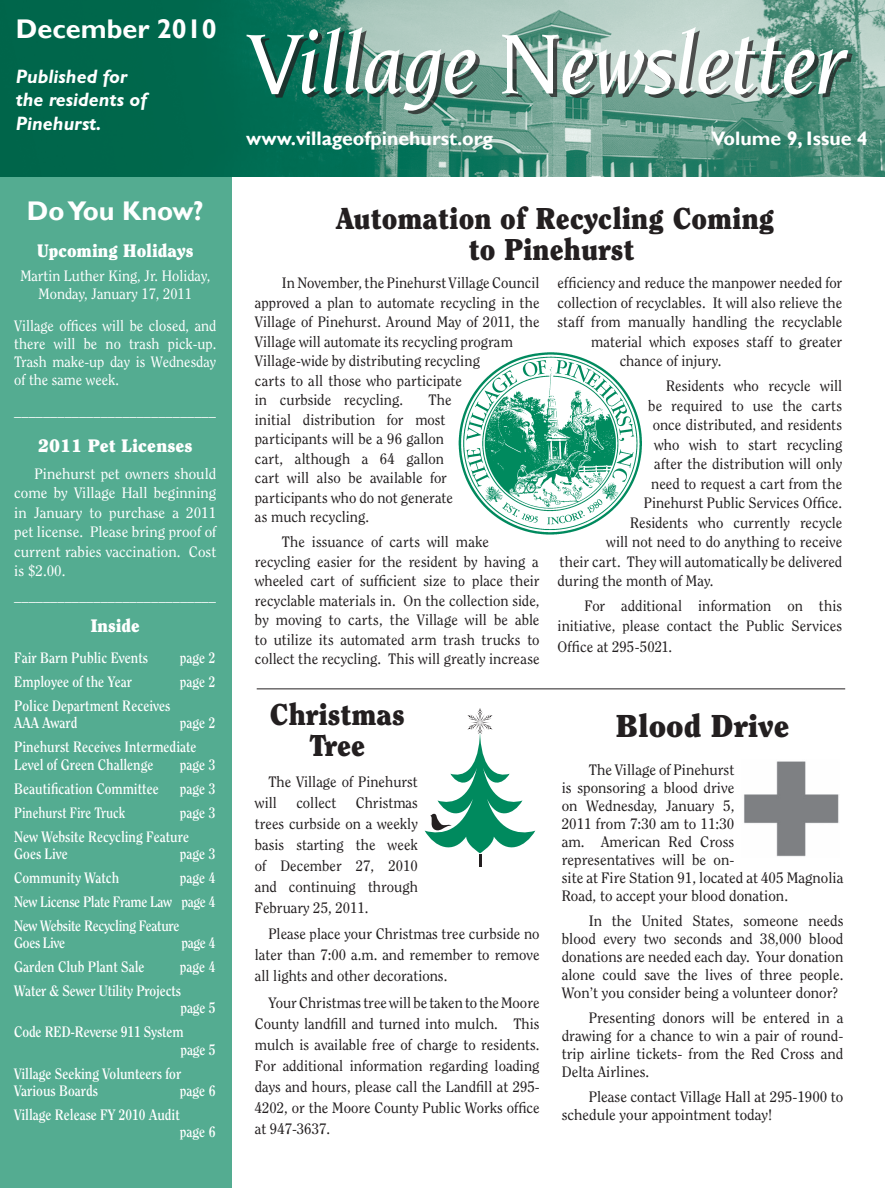
<style>
.page{position:relative;width:885px;height:1188px;background:#fff}
.page>*{position:absolute;margin:0;border:0;box-sizing:border-box;transform-origin:0 0}
.Headings{font:900 31.5px "Clearface";color:#231f20}
.Body_copy{font:900 30px/31.5px "Clearface";color:#231f20;text-align:center;scale:.94 1}
.Headings-2{font:900 30px/31.5px "Clearface";color:#231f20;text-align:center;scale:.94 1}
.t1{font:700 27px "Gill Sans";color:#fff}
.t2{font:700 19.5px "Gill Sans";color:#fff}
.t3{font:italic 700 19.5px "Gill Sans Std";color:#fff}
.Headings-3{font:900 18px "Clearface";color:#fff;scale:.96 1}
.Headings-4{font:900 18px "Clearface";color:#fff}
.Body_copy-2{font:15px/19.5px "Clearface";color:#231f20}
.t4{font:700 15px/17.2px "Clearface";color:#fff;scale:.9 1}
.Body_copy-3{font:15px/18px "Clearface";color:#fff;text-align:center;scale:.96 1}
.Body_copy-4{font:15px/19.5px "Clearface";color:#fff;text-align:justify}
.t5{font:700 15px/17.2px "Clearface";letter-spacing:-.025em;color:#fff;scale:.9 1}
.t6{font:700 15px "Clearface";color:#fff;scale:.85 1}
</style>
<div class="page">
<div style="left:0;top:160px;width:231px;height:1028px;background:#54ac91"></div>
<img style="left:0;top:0;width:884px;height:176px">
<svg style="left:251px;top:30px;width:601px;height:84px;background:#52917f"></svg>
<svg style="left:246px;top:27px;width:602px;height:84px"></svg>
<hr style="left:256px;top:688px;width:588px;height:1px;background:#231f20">
<svg style="left:424px;top:708px;width:111px;height:159px"></svg>
<img style="left:458px;top:352px;width:184px;height:183px">
<img style="left:744px;top:761px;width:94px;height:96px">
<p class="t1" style="left:16px;top:12px;width:202px">December 2010</p>
<p class="t3" style="left:16px;top:65px;width:113px">Published for</p>
<p class="t3" style="left:16px;top:88px;width:133px">the residents of</p>
<p class="t3" style="left:16px;top:112px;width:87px">Pinehurst.</p>
<p class="t1" style="left:27px;top:195px;width:178px">DoYou Know?</p>
<p class="Headings-3" style="left:37px;top:239px;width:164px">Upcoming Holidays</p>
<p class="Body_copy-3" style="left:20px;top:267px;width:199px">Martin Luther King, Jr. Holiday,<br>Monday, January 17, 2011</p>
<p class="Body_copy-3" style="left:14px;top:316px;width:212px;text-align:justify">Village offices will be closed, and there will be no trash pick-up.<br>Trash make-up day is Wednesday of the same week.</p>
<p class="Body_copy-3" style="left:14px;top:402px;width:212px">____________________________</p>
<p class="Headings-4" style="left:38px;top:435px;width:155px">2011 Pet Licenses</p>
<p class="Body_copy-4" style="left:14px;top:463px;width:203px;text-indent:20px">Pinehurst pet owners should come by Village Hall beginning in January to purchase a 2011 pet license. Please bring proof of current rabies vaccination. Cost is $2.00.</p>
<p class="Body_copy-3" style="left:14px;top:586px;width:212px">____________________________</p>
<p class="Headings-3" style="left:91px;top:615px;width:52px">Inside</p>
<p class="t4" style="left:14px;top:649px;width:150px">Fair Barn Public Events</p>
<p class="t4" style="left:180px;top:649px;width:41px">page 2</p>
<p class="t4" style="left:14px;top:673px;width:132px">Employee of the Year</p>
<p class="t4" style="left:180px;top:673px;width:41px">page 2</p>
<p class="t4" style="left:14px;top:697px;width:175px">Police Department Receives<br>AAA Award</p>
<p class="t4" style="left:180px;top:714px;width:41px">page 2</p>
<p class="t4" style="left:14px;top:738px;width:204px">Pinehurst Receives Intermediate<br>Level of Green Challenge</p>
<p class="t4" style="left:180px;top:756px;width:41px">page 3</p>
<p class="t4" style="left:14px;top:780px;width:162px">Beautification Committee</p>
<p class="t4" style="left:180px;top:780px;width:41px">page 3</p>
<p class="t6" style="left:14px;top:803px;width:132px">Pinehurst Fire Truck</p>
<p class="t4" style="left:180px;top:804px;width:41px">page 3</p>
<p class="t4" style="left:14px;top:828px;width:195px">New Website Recycling Feature<br>Goes Live</p>
<p class="t4" style="left:180px;top:845px;width:41px">page 3</p>
<p class="t4" style="left:14px;top:869px;width:118px">Community Watch</p>
<p class="t4" style="left:180px;top:869px;width:41px">page 4</p>
<p class="t5" style="left:14px;top:893px;width:225px">New License Plate Frame Law page 4</p>
<p class="t5" style="left:14px;top:917px;width:185px">New Website Recycling Feature<br>Goes Live</p>
<p class="t4" style="left:181px;top:934px;width:39px">page 4</p>
<p class="t4" style="left:14px;top:958px;width:146px">Garden Club Plant Sale</p>
<p class="t4" style="left:180px;top:958px;width:41px">page 4</p>
<p class="t4" style="left:14px;top:982px;width:187px">Water &amp; Sewer Utility Projects</p>
<p class="t4" style="left:180px;top:999px;width:40px">page 5</p>
<p class="t4" style="left:14px;top:1023px;width:190px">Code RED-Reverse 911 System</p>
<p class="t4" style="left:180px;top:1041px;width:40px">page 5</p>
<p class="t4" style="left:14px;top:1065px;width:187px">Village Seeking Volunteers for<br>Various Boards</p>
<p class="t4" style="left:180px;top:1082px;width:41px">page 6</p>
<p class="t4" style="left:14px;top:1106px;width:185px">Village Release FY 2010 Audit</p>
<p class="t4" style="left:180px;top:1123px;width:41px">page 6</p>
<p class="t2" style="left:246px;top:126px;width:248px">www.villageofpinehurst.org</p>
<p class="t2" style="left:711px;top:126px;width:158px">Volume 9, Issue 4</p>
<p class="Body_copy" style="left:336px;top:202px;width:467px">Automation of Recycling Coming to Pinehurst</p>
<p class="Body_copy-2" style="left:255px;top:273px;width:286px;text-indent:27px">In November, the Pinehurst Village Council approved a plan to automate recycling in the Village of Pinehurst. Around May of 2011, the Village will automate its recycling program Village-wide by distributing recycling<br>carts to all those who participate<br>in curbside recycling.</p>
<p class="Body_copy-2" style="left:255px;top:390px;width:199px;text-indent:173px">The initial distribution for most participants will be a 96 gallon cart, although a 64 gallon cart will also be available for participants who do not generate as much recycling.</p>
<p class="Body_copy-2" style="left:255px;top:532px;width:286px;text-indent:27px">The issuance of carts will make recycling easier for the resident by having a wheeled cart of sufficient size to place their recyclable materials in. On the collection side, by moving to carts, the Village will be able to utilize its automated arm trash trucks to collect the recycling. This will greatly increase</p>
<p class="Headings-2" style="left:270px;top:698px;width:145px">Christmas<br>Tree</p>
<p class="Body_copy-2" style="left:255px;top:771px;width:164px;line-height:21px;text-indent:14px">The Village of Pinehurst will</p>
<p class="Body_copy-2" style="left:255px;top:792px;width:164px;line-height:21px;text-align:justify;text-indent:101px">Christmas trees curbside on a weekly basis starting the week of December 27, 2010 and continuing through February 25, 2011.</p>
<p class="Body_copy-2" style="left:255px;top:923px;width:286px;line-height:21px;text-align:justify;text-indent:14px">Please place your Christmas tree curbside no later than 7:00 a.m. and remember to remove all lights and other decorations.</p>
<p class="Body_copy-2" style="left:255px;top:992px;width:286px;line-height:21px;text-align:justify;text-indent:14px">Your Christmas tree will be taken to the Moore County landfill and turned into mulch. This mulch is available free of charge to residents.<br>For additional information regarding loading days and hours, please call the Landfill at 295- 4202, or the Moore County Public Works office at 947-3637.</p>
<p class="Body_copy-2" style="left:296px;top:793px;width:41px">collect</p>
<p class="Body_copy-2" style="left:557px;top:273px;width:286px">efficiency and reduce the manpower needed for</p>
<p class="Body_copy-2" style="left:557px;top:293px;width:286px">collection of recyclables. It will also relieve the</p>
<p class="Body_copy-2" style="left:557px;top:312px;width:286px">staff from manually handling the recyclable</p>
<p class="Body_copy-2" style="left:591px;top:332px;width:252px">material which exposes staff to greater</p>
<p class="Body_copy-2" style="left:619px;top:351px;width:103px">chance of injury.</p>
<p class="Body_copy-2" style="left:666px;top:376px;width:177px">Residents who recycle will</p>
<p class="Body_copy-2" style="left:648px;top:396px;width:195px">be required to use the carts</p>
<p class="Body_copy-2" style="left:652px;top:415px;width:191px">once distributed, and residents</p>
<p class="Body_copy-2" style="left:654px;top:435px;width:189px">who wish to start recycling</p>
<p class="Body_copy-2" style="left:654px;top:454px;width:189px">after the distribution will only</p>
<p class="Body_copy-2" style="left:651px;top:474px;width:192px">need to request a cart from the</p>
<p class="Body_copy-2" style="left:643px;top:493px;width:200px">Pinehurst Public Services Office.</p>
<p class="Body_copy-2" style="left:630px;top:513px;width:213px">Residents who currently recycle</p>
<p class="Body_copy-2" style="left:606px;top:532px;width:237px">will not need to do anything to receive</p>
<p class="Body_copy-2" style="left:559px;top:552px;width:284px">their cart. They will automatically be delivered</p>
<p class="Body_copy-2" style="left:557px;top:571px;width:157px">during the month of May.</p>
<p class="Body_copy-2" style="left:557px;top:596px;width:286px;text-align:right">For additional information on this initiative, please contact the Public Services</p>
<p class="Body_copy-2" style="left:557px;top:636px;width:116px">Office at 295-5021.</p>
<p class="Headings" style="left:615px;top:707px;width:176px">Blood Drive</p>
<p class="Body_copy-2" style="left:561px;top:761px;width:283px;line-height:18px;text-indent:27px">The Village of Pinehurst<br>is sponsoring a blood drive<br>on Wednesday, January 5,<br>2011 from 7:30 am to 11:30<br>am. American Red Cross<br>representatives will be on-<br>site at Fire Station 91, located at 405 Magnolia<br>Road, to accept your blood donation.</p>
<p class="Body_copy-2" style="left:561px;top:912px;width:283px;line-height:18px;text-align:justify;text-indent:27px">In the United States, someone needs blood every two seconds and 38,000 blood donations are needed each day. Your donation alone could save the lives of three people.<br>Won’t you consider being a volunteer donor?</p>
<p class="Body_copy-2" style="left:561px;top:1008px;width:283px;line-height:18px;text-align:justify;text-indent:27px">Presenting donors will be entered in a drawing for a chance to win a pair of round&shy;trip airline tickets- from the Red Cross and Delta Airlines.</p>
<p class="Body_copy-2" style="left:561px;top:1087px;width:283px;line-height:18px;text-indent:27px">Please contact Village Hall at 295-1900 to schedule your appointment today!</p>
</div>
